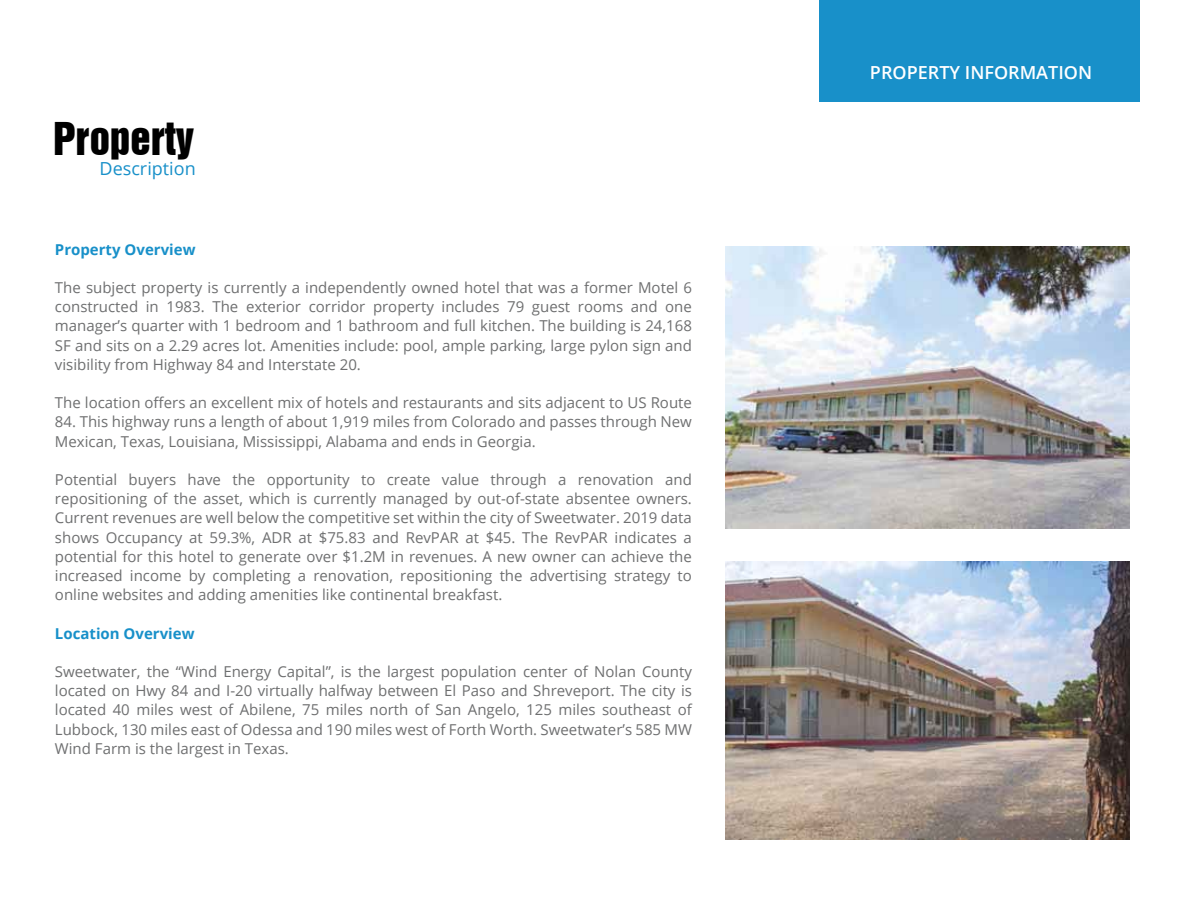
<style>
.page{position:relative;width:1188px;height:918px;background:#fff}
.page>*{position:absolute;margin:0;border:0;box-sizing:border-box;transform-origin:0 0}
.t1{font:41.55px "Swiss 921 BT Regular A";color:#000}
.t2{font:600 18px "Open Sans";color:#fff}
.t3{font:18px "Open Sans";color:#1890c9}
.t4{font:15px/19.2px "Open Sans";color:#6e6f70;text-align:justify}
.t5{font:700 15px "Open Sans";color:#1890c9}
</style>
<div class="page">
<div style="left:819px;top:0;width:321px;height:102px;background:#1890c9"></div>
<img style="left:726px;top:246px;width:403px;height:283px">
<img style="left:726px;top:561px;width:403px;height:278px">
<h1 class="t1" style="left:53px;top:111px;width:142px">Property</h1>
<p class="t3" style="left:100px;top:156px;width:98px">Description</p>
<p class="t5" style="left:55px;top:239px;width:142px">Property Overview</p>
<p class="t4" style="left:55px;top:278px;width:638px">The subject property is currently a independently owned hotel that was a former Motel 6 constructed in 1983. The exterior corridor property includes 79 guest rooms and one manager’s quarter with 1 bedroom and 1 bathroom and full kitchen. The building is 24,168<br>SF and sits on a 2.29 acres lot. Amenities include: pool, ample parking, large pylon sign and visibility from Highway 84 and Interstate 20.</p>
<p class="t4" style="left:55px;top:393px;width:638px">The location offers an excellent mix of hotels and restaurants and sits adjacent to US Route</p>
<p class="t4" style="left:55px;top:412px;width:638px">84. This highway runs a length of about 1,919 miles from Colorado and passes through New<br>Mexican, Texas, Louisiana, Mississippi, Alabama and ends in Georgia.</p>
<p class="t4" style="left:55px;top:470px;width:638px">Potential buyers have the opportunity to create value through a renovation and repositioning of the asset, which is currently managed by out-of-state absentee owners.<br>Current revenues are well below the competitive set within the city of Sweetwater. 2019 data shows Occupancy at 59.3%, ADR at $75.83 and RevPAR at $45. The RevPAR indicates a potential for this hotel to generate over $1.2M in revenues. A new owner can achieve the increased income by completing a renovation, repositioning the advertising strategy to online websites and adding amenities like continental breakfast.</p>
<p class="t5" style="left:55px;top:623px;width:141px">Location Overview</p>
<p class="t4" style="left:55px;top:662px;width:638px">Sweetwater, the “Wind Energy Capital”, is the largest population center of Nolan County located on Hwy 84 and I-20 virtually halfway between El Paso and Shreveport. The city is located 40 miles west of Abilene, 75 miles north of San Angelo, 125 miles southeast of Lubbock, 130 miles east of Odessa and 190 miles west of Forth Worth. Sweetwater’s 585 MW Wind Farm is the largest in Texas.</p>
<p class="t2" style="left:870px;top:60px;width:224px">PROPERTY INFORMATION</p>
</div>
